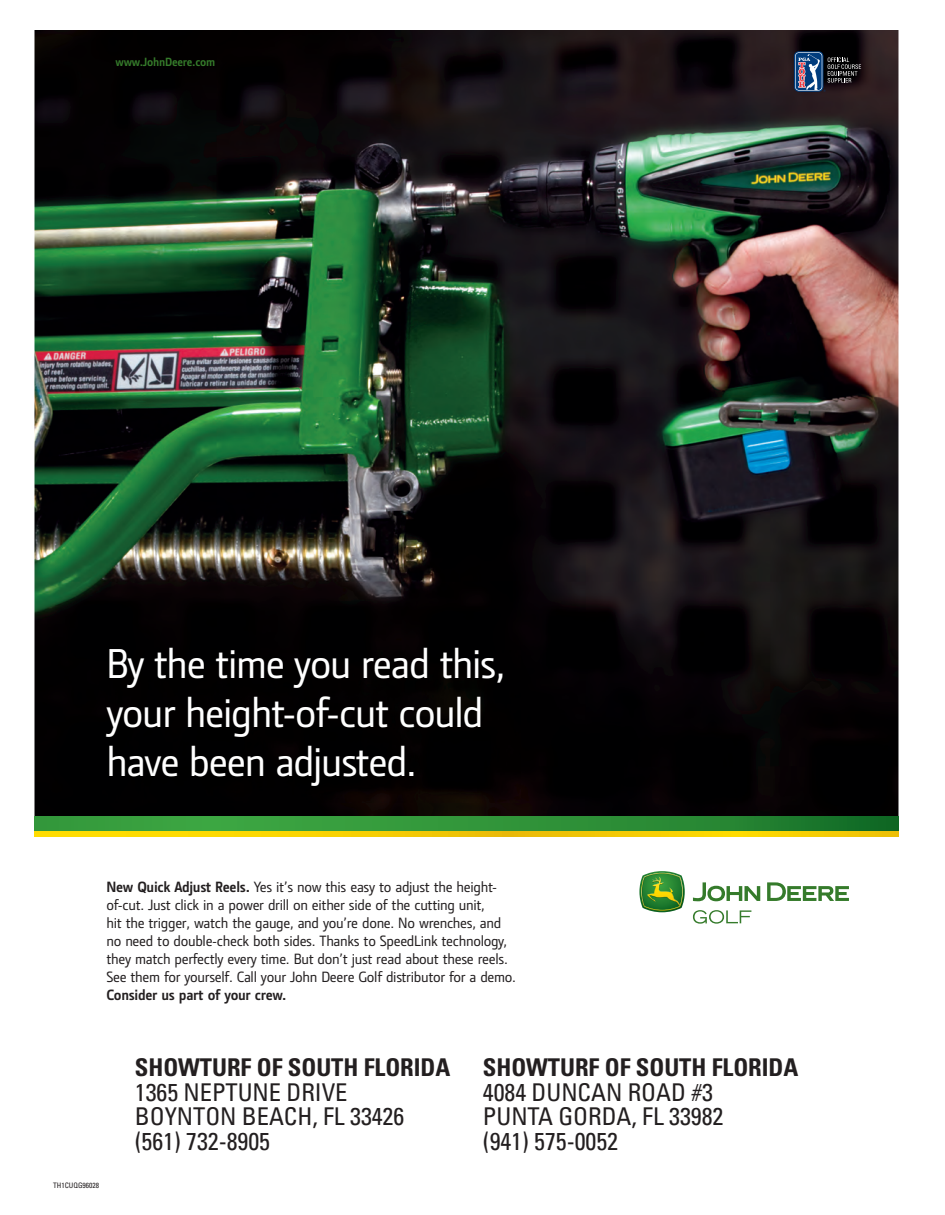
<style>
.page{position:relative;width:945px;height:1215px;background:#fff}
.page>*{position:absolute;margin:0;border:0;box-sizing:border-box;transform-origin:0 0}
.t1{font:42px/48.8px "JD Sans";letter-spacing:-.03em;color:#fff}
.t2{font:condensed 24.45px/24.5px "Univers";color:#231f20}
.t3{font:700 condensed 24.45px "Univers";color:#231f20}
.t4{font:15px/18px "JD Sans";letter-spacing:-.02em;color:#231f20}
.t5{font:700 15px "JD Sans";letter-spacing:-.02em;color:#231f20}
.t6{font:700 12px "JD Sans";letter-spacing:-.02em;color:#357b2b}
.t7{font:condensed 7.5px "Univers";color:#231f20}
.s1{font-weight:700}
</style>
<div class="page">
<img style="left:34px;top:30px;width:864px;height:786px">
<svg style="left:639px;top:871px;width:46px;height:41px;background:#609d49"></svg>
<svg style="left:767px;top:882px;width:82px;height:19px"></svg>
<svg style="left:693px;top:882px;width:67px;height:19px"></svg>
<svg style="left:693px;top:910px;width:58px;height:14px"></svg>
<svg style="left:34px;top:816px;width:864px;height:15px;background:#2e9138"></svg>
<svg style="left:34px;top:831px;width:864px;height:6px;background:#f6cf03"></svg>
<div style="left:108px;top:651px;width:412px;height:152px;background:#010001"></div>
<svg style="left:794px;top:51px;width:29px;height:41px"></svg>
<svg style="left:795px;top:52px;width:27px;height:39px"></svg>
<div style="left:796px;top:53px;width:26px;height:37px;background:#013d7d;border-radius:3px"></div>
<svg style="left:798px;top:54px;width:63px;height:38px"></svg>
<p class="t6" style="left:116px;top:54px;width:101px">www.JohnDeere.com</p>
<h1 class="t1" style="left:106px;top:638px;width:401px">By the time you read this, your height-of-cut could have been adjusted.</h1>
<p class="t4" style="left:106px;top:877px;width:411px"><span class="s1">New Quick Adjust Reels.</span> Yes it’s now this easy to adjust the height&shy;of-cut. Just click in a power drill on either side of the cutting unit,<br>hit the trigger, watch the gauge, and you’re done. No wrenches, and no need to double-check both sides. Thanks to SpeedLink technology, they match perfectly every time. But don’t just read about these reels.<br>See them for yourself. Call your John Deere Golf distributor for a demo.</p>
<p class="t5" style="left:106px;top:985px;width:182px">Consider us part of your crew.</p>
<p class="t7" style="left:53px;top:1181px;width:48px">TH1CUQG96028</p>
<h2 class="t3" style="left:135px;top:1053px;width:317px">SHOWTURF OF SOUTH FLORIDA</h2>
<h2 class="t2" style="left:135px;top:1080px;width:271px">1365 NEPTUNE DRIVE<br>BOYNTON BEACH, FL 33426 (561) 732-8905</h2>
<h2 class="t3" style="left:483px;top:1053px;width:317px">SHOWTURF OF SOUTH FLORIDA</h2>
<h2 class="t2" style="left:483px;top:1080px;width:242px">4084 DUNCAN ROAD #3<br>PUNTA GORDA, FL 33982 (941) 575-0052</h2>
</div>
